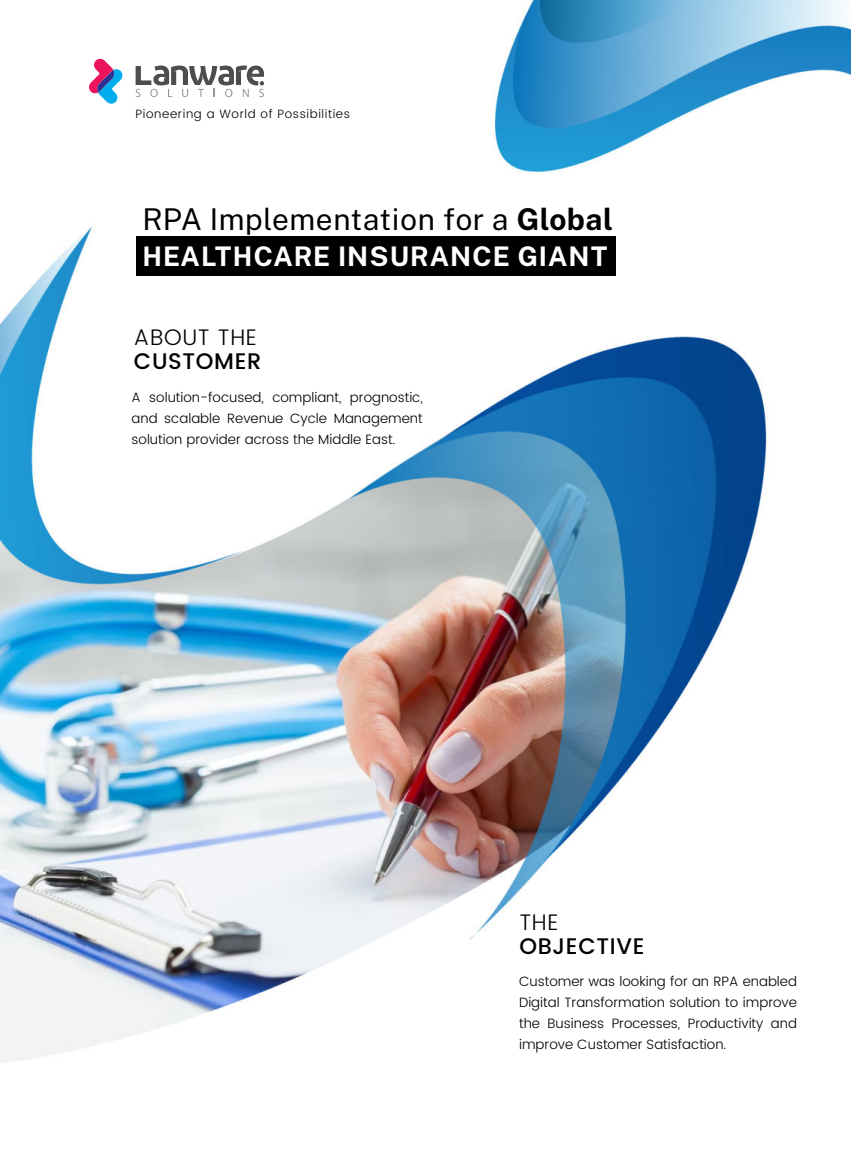
<style>
.page{position:relative;width:851px;height:1149px;background:#fff}
.page>*{position:absolute;margin:0;border:0;box-sizing:border-box;transform-origin:0 0}
.t1{font:30px "Public Sans";letter-spacing:.015em;color:#000}
.t2{font:700 27px "Public Sans";letter-spacing:.04em;color:#fff}
.t3{font:500 22.5px "Poppins";letter-spacing:.03em;color:#000}
.t4{font:300 22.5px "Poppins";letter-spacing:.03em;color:#000}
.t5{font:300 13.5px/21px "Poppins";color:#000;text-align:justify}
.t6{font:300 12px "Poppins";letter-spacing:.05em;color:#000}
.s1{font-weight:700}
</style>
<div class="page">
<img style="left:0;top:0;width:850px;height:1063px">
<div style="left:136px;top:236px;width:479px;height:40px;background:#000"></div>
<svg style="left:89px;top:59px;width:34px;height:45px"></svg>
<svg style="left:135px;top:65px;width:129px;height:32px"></svg>
<p class="t6" style="left:136px;top:108px;width:216px">Pioneering a World of Possibilities</p>
<h1 class="t1" style="left:142px;top:205px;width:471px">RPA Implementation for a <span class="s1">Global</span></h1>
<h2 class="t2" style="left:142px;top:243px;width:466px">HEALTHCARE INSURANCE GIANT</h2>
<h3 class="t4" style="left:134px;top:328px;width:124px">ABOUT THE</h3>
<h3 class="t3" style="left:134px;top:351px;width:129px">CUSTOMER</h3>
<p class="t5" style="left:131px;top:388px;width:293px">A solution-focused, compliant, prognostic, and scalable Revenue Cycle Management solution provider across the Middle East.</p>
<h3 class="t4" style="left:519px;top:912px;width:41px">THE</h3>
<h3 class="t3" style="left:519px;top:935px;width:127px">OBJECTIVE</h3>
<p class="t5" style="left:519px;top:971px;width:279px">Customer was looking for an RPA enabled Digital Transformation solution to improve the Business Processes, Productivity and improve Customer Satisfaction.</p>
</div>
